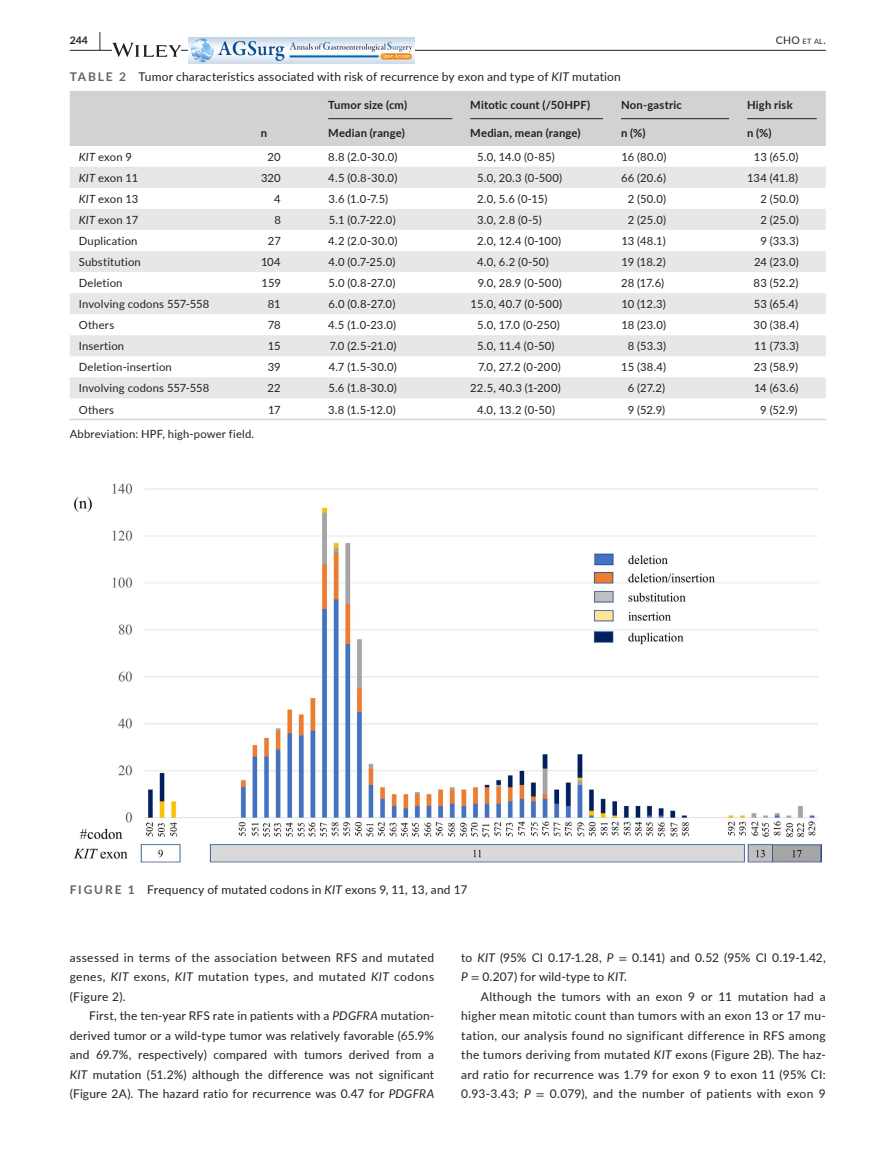
<style>
.page{position:relative;width:893px;height:1174px;background:#fff}
.page>*{position:absolute;margin:0;border:0;box-sizing:border-box;transform-origin:0 0}
.t1{font:12px/19.5px "Lato";letter-spacing:.015em;color:#231f20;text-align:justify}
.t2{font:11.25px "Lato";letter-spacing:.015em;color:#231f20}
.t3{font:700 11.25px "Lato";letter-spacing:.02em;color:#231f20}
.t4{font:10.5px "Lato";color:#231f20}
.t5{font:700 10.5px "Lato";color:#231f20}
.s1{font-size:19.5px}
.s2{font-size:7.35px}
.s3{font-weight:700;color:#636366}
.s4{font-style:italic}
.s5{font-family:"STIX"}
</style>
<div class="page">
<hr style="left:70px;top:50px;width:756px;height:1px;background:#231f20">
<svg style="left:112px;top:43px;width:69px;height:14px"></svg>
<img style="left:189px;top:38px;width:225px;height:25px">
<div style="left:70px;top:91px;width:756px;height:55px;background:#d1d2d4"></div>
<svg style="left:70px;top:167px;width:756px;height:231px;fill:#e6e7e9"></svg>
<hr style="left:70px;top:419px;width:182px;height:1px;background:#d1d2d4">
<hr style="left:252px;top:419px;width:67px;height:1px;background:#d1d2d4">
<hr style="left:319px;top:419px;width:142px;height:1px;background:#d1d2d4">
<hr style="left:461px;top:419px;width:151px;height:1px;background:#d1d2d4">
<hr style="left:612px;top:419px;width:126px;height:1px;background:#d1d2d4">
<hr style="left:738px;top:419px;width:88px;height:1px;background:#d1d2d4">
<hr style="left:328px;top:118px;width:124px;height:1px;background:#231f20">
<hr style="left:470px;top:118px;width:133px;height:1px;background:#231f20">
<hr style="left:621px;top:118px;width:108px;height:1px;background:#231f20">
<hr style="left:747px;top:118px;width:70px;height:1px;background:#231f20">
<img style="left:74px;top:483px;width:748px;height:380px">
<p class="t5" style="left:70px;top:33px;width:33px">244 <span class="s1">|</span></p>
<p class="t4" style="left:776px;top:33px;width:51px">CHO <span class="s2">et al</span>.</p>
<p class="t1" style="left:70px;top:67px;width:553px"><span class="s3">TABLE 2</span> Tumor characteristics associated with risk of recurrence by exon and type of <span class="s4">KIT</span> mutation</p>
<p class="t3" style="left:261px;top:124px;width:8px">n</p>
<p class="t3" style="left:328px;top:97px;width:80px">Tumor size (cm)</p>
<p class="t3" style="left:470px;top:97px;width:121px">Mitotic count (/50HPF)</p>
<p class="t3" style="left:621px;top:97px;width:62px">Non-gastric</p>
<p class="t3" style="left:747px;top:97px;width:47px">High risk</p>
<p class="t3" style="left:328px;top:124px;width:78px">Median (range)</p>
<p class="t3" style="left:470px;top:124px;width:112px">Median, mean (range)</p>
<p class="t3" style="left:621px;top:124px;width:26px">n (%)</p>
<p class="t3" style="left:747px;top:124px;width:26px">n (%)</p>
<p class="t2" style="left:79px;top:149px;width:55px"><span class="s4">KIT</span> exon 9</p>
<p class="t2" style="left:268px;top:149px;width:15px">20</p>
<p class="t2" style="left:328px;top:149px;width:71px">8.8 (2.0-30.0)</p>
<p class="t2" style="left:477px;top:149px;width:79px">5.0, 14.0 (0-85)</p>
<p class="t2" style="left:621px;top:149px;width:47px">16 (80.0)</p>
<p class="t2" style="left:754px;top:149px;width:46px">13 (65.0)</p>
<p class="t2" style="left:79px;top:170px;width:61px"><span class="s4">KIT</span> exon 11</p>
<p class="t2" style="left:261px;top:170px;width:21px">320</p>
<p class="t2" style="left:328px;top:170px;width:71px">4.5 (0.8-30.0)</p>
<p class="t2" style="left:477px;top:170px;width:87px">5.0, 20.3 (0-500)</p>
<p class="t2" style="left:621px;top:170px;width:46px">66 (20.6)</p>
<p class="t2" style="left:747px;top:170px;width:53px">134 (41.8)</p>
<p class="t2" style="left:79px;top:191px;width:61px"><span class="s4">KIT</span> exon 13</p>
<p class="t2" style="left:274px;top:191px;width:8px">4</p>
<p class="t2" style="left:328px;top:191px;width:61px">3.6 (1.0-7.5)</p>
<p class="t2" style="left:477px;top:191px;width:72px">2.0, 5.6 (0-15)</p>
<p class="t2" style="left:628px;top:191px;width:40px">2 (50.0)</p>
<p class="t2" style="left:760px;top:191px;width:40px">2 (50.0)</p>
<p class="t2" style="left:79px;top:212px;width:61px"><span class="s4">KIT</span> exon 17</p>
<p class="t2" style="left:274px;top:212px;width:8px">8</p>
<p class="t2" style="left:329px;top:212px;width:68px">5.1 (0.7-22.0)</p>
<p class="t2" style="left:477px;top:212px;width:66px">3.0, 2.8 (0-5)</p>
<p class="t2" style="left:628px;top:212px;width:40px">2 (25.0)</p>
<p class="t2" style="left:760px;top:212px;width:40px">2 (25.0)</p>
<p class="t2" style="left:79px;top:233px;width:60px">Duplication</p>
<p class="t2" style="left:268px;top:233px;width:14px">27</p>
<p class="t2" style="left:328px;top:233px;width:71px">4.2 (2.0-30.0)</p>
<p class="t2" style="left:477px;top:233px;width:86px">2.0, 12.4 (0-100)</p>
<p class="t2" style="left:621px;top:233px;width:46px">13 (48.1)</p>
<p class="t2" style="left:760px;top:233px;width:40px">9 (33.3)</p>
<p class="t2" style="left:79px;top:254px;width:64px">Substitution</p>
<p class="t2" style="left:261px;top:254px;width:21px">104</p>
<p class="t2" style="left:328px;top:254px;width:69px">4.0 (0.7-25.0)</p>
<p class="t2" style="left:477px;top:254px;width:73px">4.0, 6.2 (0-50)</p>
<p class="t2" style="left:622px;top:254px;width:46px">19 (18.2)</p>
<p class="t2" style="left:754px;top:254px;width:46px">24 (23.0)</p>
<p class="t2" style="left:79px;top:275px;width:45px">Deletion</p>
<p class="t2" style="left:261px;top:275px;width:21px">159</p>
<p class="t2" style="left:328px;top:275px;width:68px">5.0 (0.8-27.0)</p>
<p class="t2" style="left:478px;top:275px;width:85px">9.0, 28.9 (0-500)</p>
<p class="t2" style="left:621px;top:275px;width:44px">28 (17.6)</p>
<p class="t2" style="left:754px;top:275px;width:46px">83 (52.2)</p>
<p class="t2" style="left:79px;top:296px;width:132px">Involving codons 557-558</p>
<p class="t2" style="left:268px;top:296px;width:14px">81</p>
<p class="t2" style="left:328px;top:296px;width:69px">6.0 (0.8-27.0)</p>
<p class="t2" style="left:471px;top:296px;width:93px">15.0, 40.7 (0-500)</p>
<p class="t2" style="left:621px;top:296px;width:46px">10 (12.3)</p>
<p class="t2" style="left:754px;top:296px;width:46px">53 (65.4)</p>
<p class="t2" style="left:79px;top:317px;width:37px">Others</p>
<p class="t2" style="left:268px;top:317px;width:15px">78</p>
<p class="t2" style="left:328px;top:317px;width:69px">4.5 (1.0-23.0)</p>
<p class="t2" style="left:477px;top:317px;width:84px">5.0, 17.0 (0-250)</p>
<p class="t2" style="left:621px;top:317px;width:46px">18 (23.0)</p>
<p class="t2" style="left:753px;top:317px;width:47px">30 (38.4)</p>
<p class="t2" style="left:79px;top:338px;width:47px">Insertion</p>
<p class="t2" style="left:268px;top:338px;width:15px">15</p>
<p class="t2" style="left:329px;top:338px;width:68px">7.0 (2.5-21.0)</p>
<p class="t2" style="left:477px;top:338px;width:79px">5.0, 11.4 (0-50)</p>
<p class="t2" style="left:628px;top:338px;width:40px">8 (53.3)</p>
<p class="t2" style="left:754px;top:338px;width:46px">11 (73.3)</p>
<p class="t2" style="left:79px;top:359px;width:95px">Deletion-insertion</p>
<p class="t2" style="left:268px;top:359px;width:15px">39</p>
<p class="t2" style="left:329px;top:359px;width:70px">4.7 (1.5-30.0)</p>
<p class="t2" style="left:478px;top:359px;width:84px">7.0, 27.2 (0-200)</p>
<p class="t2" style="left:621px;top:359px;width:46px">15 (38.4)</p>
<p class="t2" style="left:754px;top:359px;width:46px">23 (58.9)</p>
<p class="t2" style="left:79px;top:380px;width:132px">Involving codons 557-558</p>
<p class="t2" style="left:268px;top:380px;width:15px">22</p>
<p class="t2" style="left:328px;top:380px;width:70px">5.6 (1.8-30.0)</p>
<p class="t2" style="left:470px;top:380px;width:92px">22.5, 40.3 (1-200)</p>
<p class="t2" style="left:628px;top:380px;width:39px">6 (27.2)</p>
<p class="t2" style="left:754px;top:380px;width:46px">14 (63.6)</p>
<p class="t2" style="left:79px;top:401px;width:37px">Others</p>
<p class="t2" style="left:268px;top:401px;width:14px">17</p>
<p class="t2" style="left:328px;top:401px;width:69px">3.8 (1.5-12.0)</p>
<p class="t2" style="left:477px;top:401px;width:79px">4.0, 13.2 (0-50)</p>
<p class="t2" style="left:628px;top:401px;width:39px">9 (52.9)</p>
<p class="t2" style="left:760px;top:401px;width:39px">9 (52.9)</p>
<p class="t2" style="left:70px;top:426px;width:186px">Abbreviation: HPF, high-power field.</p>
<p class="t1" style="left:70px;top:879px;width:399px"><span class="s3">FIGURE 1</span> Frequency of mutated codons in <span class="s4">KIT</span> exons 9, 11, 13, and 17</p>
<p class="t1" style="left:70px;top:947px;width:366px">assessed in terms of the association between RFS and mutated genes, <span class="s4">KIT</span> exons, <span class="s4">KIT</span> mutation types, and mutated <span class="s4">KIT</span> codons (Figure 2).</p>
<p class="t1" style="left:70px;top:1005px;width:366px;text-indent:19px">First, the ten-year RFS rate in patients with a <span class="s4">PDGFRA</span> mutation&shy;derived tumor or a wild-type tumor was relatively favorable (65.9% and 69.7%, respectively) compared with tumors derived from a <span class="s4">KIT</span> mutation (51.2%) although the difference was not significant (Figure 2A). The hazard ratio for recurrence was 0.47 for <span class="s4">PDGFRA</span></p>
<p class="t1" style="left:461px;top:947px;width:366px">to <span class="s4">KIT</span> (95% CI 0.17-1.28, <span class="s4">P</span> <span class="s5">=</span> 0.141) and 0.52 (95% CI 0.19-1.42,<br><span class="s4">P</span> <span class="s5">=</span> 0.207) for wild-type to <span class="s4">KIT</span>.</p>
<p class="t1" style="left:461px;top:986px;width:366px;text-indent:20px">Although the tumors with an exon 9 or 11 mutation had a higher mean mitotic count than tumors with an exon 13 or 17 mu&shy;tation, our analysis found no significant difference in RFS among the tumors deriving from mutated <span class="s4">KIT</span> exons (Figure 2B). The haz&shy;ard ratio for recurrence was 1.79 for exon 9 to exon 11 (95% CI:<br>0.93-3.43; <span class="s4">P</span> <span class="s5">=</span> 0.079), and the number of patients with exon 9</p>
</div>
